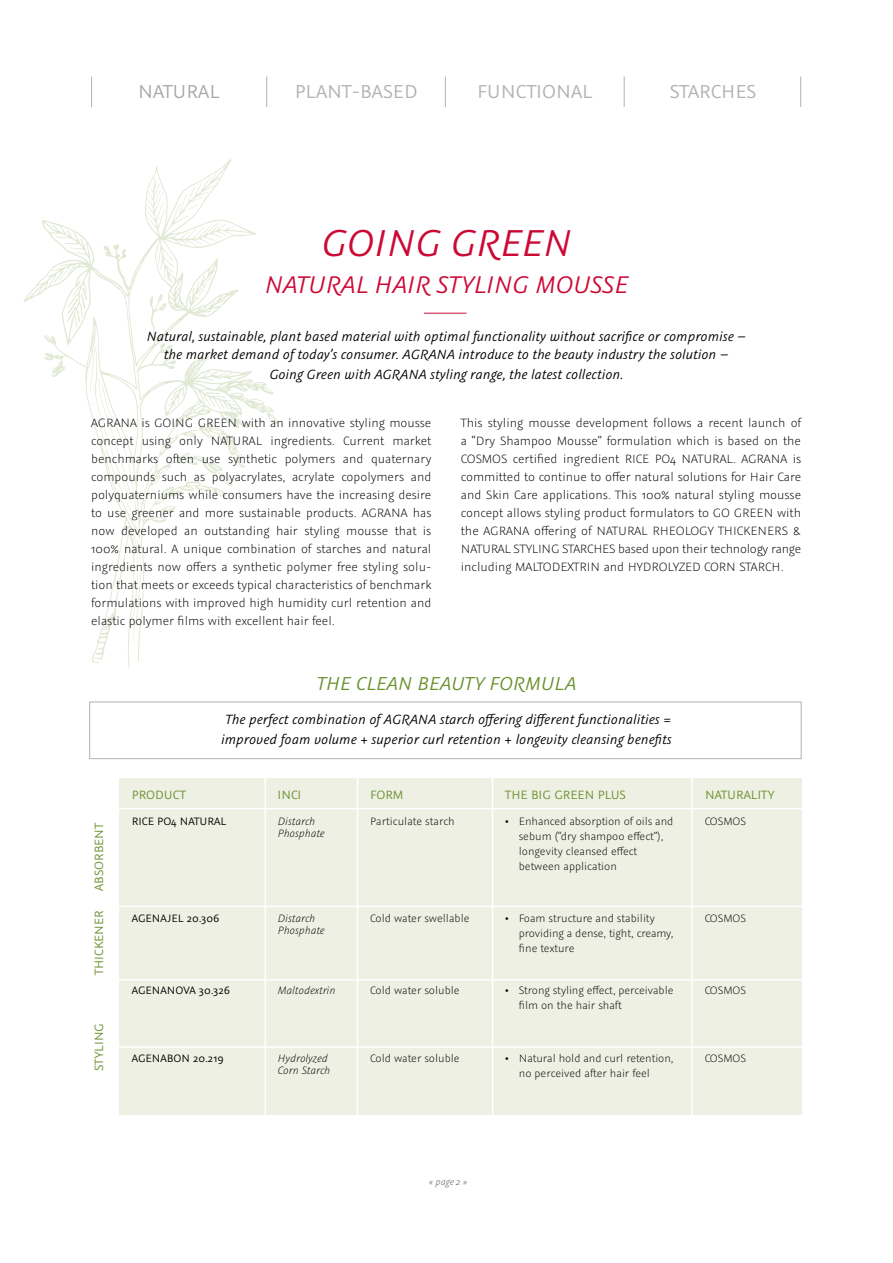
<style>
.page{position:relative;width:893px;height:1263px;background:#fff}
.page>*{position:absolute;margin:0;border:0;box-sizing:border-box;transform-origin:0 0}
.t1{font:italic 42px "Graublau Sans";color:#cc0935}
.t2{font:italic 27px "Graublau Sans";color:#cc0935}
.t3{font:21px "Graublau Sans";color:#b3b2b2}
.t4{font:italic 21px "Graublau Sans";color:#6a902d}
.t5{font:21px "Graublau Sans";color:#a8a8a7}
.t6{font:italic 15px/18px "Graublau Sans";color:#000;text-align:center}
.t7{font:300 13.5px/18px "Graublau Sans";color:#000;text-align:justify}
.t8{font:13.5px "Graublau Sans";color:#6a902d}
.t9{font:300 12px/15px "Graublau Sans";color:#000}
.t10{font:italic 300 12px/12px "Graublau Sans";color:#000}
.t11{font:12px "Graublau Sans";color:#000}
.t12{font:italic 300 10.5px "Graublau Sans";color:#575756}
</style>
<div class="page">
<svg style="left:23px;top:159px;width:255px;height:509px"></svg>
<svg style="left:90px;top:346px;width:86px;height:316px"></svg>
<svg style="left:206px;top:392px;width:14px;height:2px"></svg>
<svg style="left:54px;top:267px;width:33px;height:55px"></svg>
<div style="left:119px;top:779px;width:682px;height:336px;background:#eef0e4"></div>
<hr style="left:424px;top:313px;width:42px;height:1px;background:#cc0935">
<hr style="left:79px;top:906px;width:734px;height:1px;background:#fff">
<hr style="left:79px;top:979px;width:734px;height:1px;background:#fff">
<hr style="left:79px;top:1046px;width:734px;height:2px;background:#fff">
<hr style="left:79px;top:808px;width:734px;height:1px;background:#fff">
<hr style="left:264px;top:769px;width:2px;height:349px;background:#fff">
<hr style="left:357px;top:769px;width:1px;height:349px;background:#fff">
<hr style="left:492px;top:771px;width:1px;height:350px;background:#fff">
<hr style="left:691px;top:769px;width:2px;height:349px;background:#fff">
<div style="left:89px;top:702px;width:712px;height:57px;border:1px solid #b3b2b2"></div>
<hr style="left:266px;top:77px;width:1px;height:30px;background:#b3b2b2">
<hr style="left:91px;top:77px;width:1px;height:30px;background:#b3b2b2">
<hr style="left:445px;top:77px;width:1px;height:30px;background:#b3b2b2">
<hr style="left:624px;top:77px;width:1px;height:30px;background:#b3b2b2">
<hr style="left:800px;top:77px;width:1px;height:30px;background:#b3b2b2">
<h3 class="t5" style="left:138px;top:79px;width:83px">NATURAL</h3>
<h3 class="t3" style="left:295px;top:79px;width:124px">PLANT-BASED</h3>
<h3 class="t3" style="left:477px;top:79px;width:117px">FUNCTIONAL</h3>
<h3 class="t3" style="left:670px;top:79px;width:88px">STARCHES</h3>
<h1 class="t1" style="left:321px;top:216px;width:252px">GOING GREEN</h1>
<h2 class="t2" style="left:265px;top:268px;width:365px">NATURAL HAIR STYLING MOUSSE</h2>
<p class="t6" style="left:146px;top:327px;width:601px">Natural, sustainable, plant based material with optimal functionality without sacrifice or compromise – the market demand of today’s consumer. AGRANA introduce to the beauty industry the solution –</p>
<p class="t6" style="left:269px;top:365px;width:355px">Going Green with AGRANA styling range, the latest collection.</p>
<p class="t7" style="left:91px;top:413px;width:342px">AGRANA is GOING GREEN with an innovative styling mousse concept using only NATURAL ingredients. Current market benchmarks often use synthetic polymers and quaternary compounds such as polyacrylates, acrylate copolymers and polyquaterniums while consumers have the increasing desire to use greener and more sustainable products. AGRANA has now developed an outstanding hair styling mousse that is 100% natural. A unique combination of starches and natural ingredients now offers a synthetic polymer free styling solu&shy;tion that meets or exceeds typical characteristics of benchmark formulations with improved high humidity curl retention and elastic polymer films with excellent hair feel.</p>
<p class="t7" style="left:461px;top:413px;width:342px">This styling mousse development follows a recent launch of a “Dry Shampoo Mousse” formulation which is based on the COSMOS certified ingredient RICE PO4 NATURAL. AGRANA is committed to continue to offer natural solutions for Hair Care and Skin Care applications. This 100% natural styling mousse concept allows styling product formulators to GO GREEN with the AGRANA offering of NATURAL RHEOLOGY THICKENERS &amp; NATURAL STYLING STARCHES based upon their technology range including MALTODEXTRIN and HYDROLYZED CORN STARCH.</p>
<p class="t8" style="left:91px;top:891px;width:70px;rotate:-90deg">ABSORBENT</p>
<p class="t8" style="left:91px;top:975px;width:66px;rotate:-90deg">THICKENER</p>
<p class="t8" style="left:91px;top:1071px;width:49px;rotate:-90deg">STYLING</p>
<h3 class="t4" style="left:317px;top:670px;width:261px">THE CLEAN BEAUTY FORMULA</h3>
<p class="t6" style="left:221px;top:709px;width:452px;line-height:19.5px;text-align:left">The perfect combination of AGRANA starch offering different functionalities = improved foam volume + superior curl retention + longevity cleansing benefits</p>
<p class="t8" style="left:132px;top:787px;width:56px">PRODUCT</p>
<p class="t11" style="left:132px;top:814px;width:96px">RICE PO4 NATURAL</p>
<p class="t8" style="left:278px;top:787px;width:25px">INCI</p>
<p class="t10" style="left:278px;top:815px;width:49px">Distarch<br>Phosphate</p>
<p class="t8" style="left:370px;top:787px;width:35px">FORM</p>
<p class="t9" style="left:370px;top:813px;width:86px">Particulate starch</p>
<p class="t8" style="left:505px;top:787px;width:122px">THE BIG GREEN PLUS</p>
<p class="t9" style="left:519px;top:813px;width:156px;text-indent:-14px">• Enhanced absorption of oils and sebum (“dry shampoo effect”), longevity cleansed effect between application</p>
<p class="t11" style="left:132px;top:911px;width:89px">AGENAJEL 20.306</p>
<p class="t11" style="left:132px;top:983px;width:100px">AGENANOVA 30.326</p>
<p class="t10" style="left:278px;top:912px;width:49px">Distarch<br>Phosphate</p>
<p class="t10" style="left:278px;top:984px;width:60px">Maltodextrin</p>
<p class="t9" style="left:370px;top:911px;width:101px">Cold water swellable</p>
<p class="t9" style="left:370px;top:983px;width:91px">Cold water soluble</p>
<p class="t9" style="left:519px;top:911px;width:156px;text-indent:-14px">• Foam structure and stability providing a dense, tight, creamy, fine texture</p>
<p class="t9" style="left:519px;top:983px;width:156px;text-indent:-14px">• Strong styling effect, perceivable film on the hair shaft</p>
<p class="t11" style="left:132px;top:1051px;width:94px">AGENABON 20.219</p>
<p class="t10" style="left:278px;top:1052px;width:54px">Hydrolyzed<br>Corn Starch</p>
<p class="t9" style="left:370px;top:1050px;width:91px">Cold water soluble</p>
<p class="t9" style="left:519px;top:1050px;width:156px;text-indent:-14px">• Natural hold and curl retention, no perceived after hair feel</p>
<p class="t8" style="left:705px;top:787px;width:71px">NATURALITY</p>
<p class="t9" style="left:705px;top:813px;width:43px">COSMOS</p>
<p class="t9" style="left:705px;top:911px;width:43px">COSMOS</p>
<p class="t9" style="left:705px;top:983px;width:43px">COSMOS</p>
<p class="t9" style="left:705px;top:1050px;width:43px">COSMOS</p>
<p class="t12" style="left:429px;top:1176px;width:40px">« page 2 »</p>
</div>
